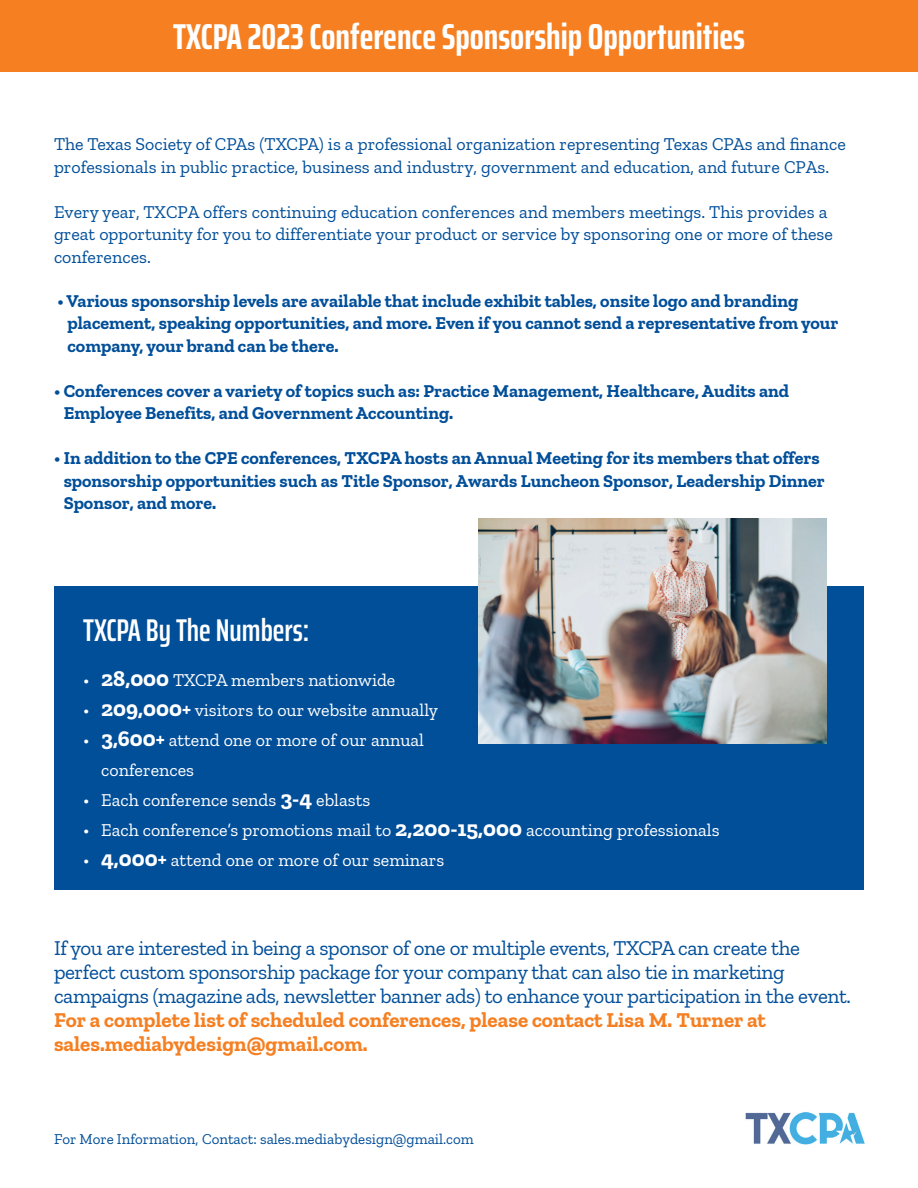
<style>
.page{position:relative;width:918px;height:1188px;background:#fff}
.page>*{position:absolute;margin:0;border:0;box-sizing:border-box;transform-origin:0 0}
.t1{font:700 extra-condensed 36px "Saira";color:#fff}
.t2{font:600 extra-condensed 31.5px "Saira";color:#fff}
.t3{font:21px/24px "Zilla Slab";letter-spacing:-.02em;color:#014e99}
.t4{font:700 21px/24px "Zilla Slab";color:#f57f21}
.t5{font:700 18px/22.5px "Zilla Slab";color:#014e99}
.t6{font:18px/22.5px "Zilla Slab";color:#014e99}
.t7{font:18px/30px "Zilla Slab";color:#fff}
.t8{font:15px "Zilla Slab";color:#014e99}
.s1{font-weight:700;font-size:22.5px}
</style>
<div class="page">
<div style="left:54px;top:586px;width:810px;height:304px;background:#014e99"></div>
<img style="left:745px;top:1112px;width:120px;height:33px">
<div style="left:0;top:0;width:918px;height:71px;background:#f57f21"></div>
<img style="left:478px;top:518px;width:348px;height:225px">
<h1 class="t1" style="left:173px;top:9px;width:573px">TXCPA 2023 Conference Sponsorship Opportunities</h1>
<p class="t6" style="left:54px;top:133px;width:794px">The Texas Society of CPAs (TXCPA) is a professional organization representing Texas CPAs and finance professionals in public practice, business and industry, government and education, and future CPAs.</p>
<p class="t6" style="left:54px;top:201px;width:780px">Every year, TXCPA offers continuing education conferences and members meetings. This provides a great opportunity for you to differentiate your product or service by sponsoring one or more of these conferences.</p>
<p class="t5" style="left:68px;top:290px;width:772px;text-indent:-10px">• Various sponsorship levels are available that include exhibit tables, onsite logo and branding placement, speaking opportunities, and more. Even if you cannot send a representative from your company, your brand can be there.</p>
<p class="t5" style="left:64px;top:380px;width:727px;text-indent:-10px">• Conferences cover a variety of topics such as: Practice Management, Healthcare, Audits and<br>Employee Benefits, and Government Accounting.</p>
<p class="t5" style="left:64px;top:447px;width:763px;text-indent:-10px">• In addition to the CPE conferences, TXCPA hosts an Annual Meeting for its members that offers sponsorship opportunities such as Title Sponsor, Awards Luncheon Sponsor, Leadership Dinner<br>Sponsor, and more.</p>
<h2 class="t2" style="left:83px;top:606px;width:228px">TXCPA By The Numbers:</h2>
<p class="t7" style="left:83px;top:666px;width:314px">• <span class="s1">28,000</span> TXCPA members nationwide</p>
<p class="t7" style="left:83px;top:696px;width:356px">• <span class="s1">209,000+</span> visitors to our website annually</p>
<p class="t7" style="left:101px;top:726px;width:324px;text-indent:-18px">• <span class="s1">3,600+</span> attend one or more of our annual conferences</p>
<p class="t7" style="left:83px;top:786px;width:289px">• Each conference sends <span class="s1">3-4</span> eblasts</p>
<p class="t7" style="left:83px;top:816px;width:638px">• Each conference’s promotions mail to <span class="s1">2,200-15,000</span> accounting professionals</p>
<p class="t7" style="left:83px;top:846px;width:363px">• <span class="s1">4,000+</span> attend one or more of our seminars</p>
<p class="t3" style="left:54px;top:936px;width:798px">If you are interested in being a sponsor of one or multiple events, TXCPA can create the perfect custom sponsorship package for your company that can also tie in marketing campaigns (magazine ads, newsletter banner ads) to enhance your participation in the event.</p>
<p class="t4" style="left:54px;top:1008px;width:714px">For a complete list of scheduled conferences, please contact Lisa M. Turner at sales.mediabydesign@gmail.com.</p>
<p class="t8" style="left:54px;top:1131px;width:421px">For More Information, Contact: sales.mediabydesign@gmail.com</p>
</div>
